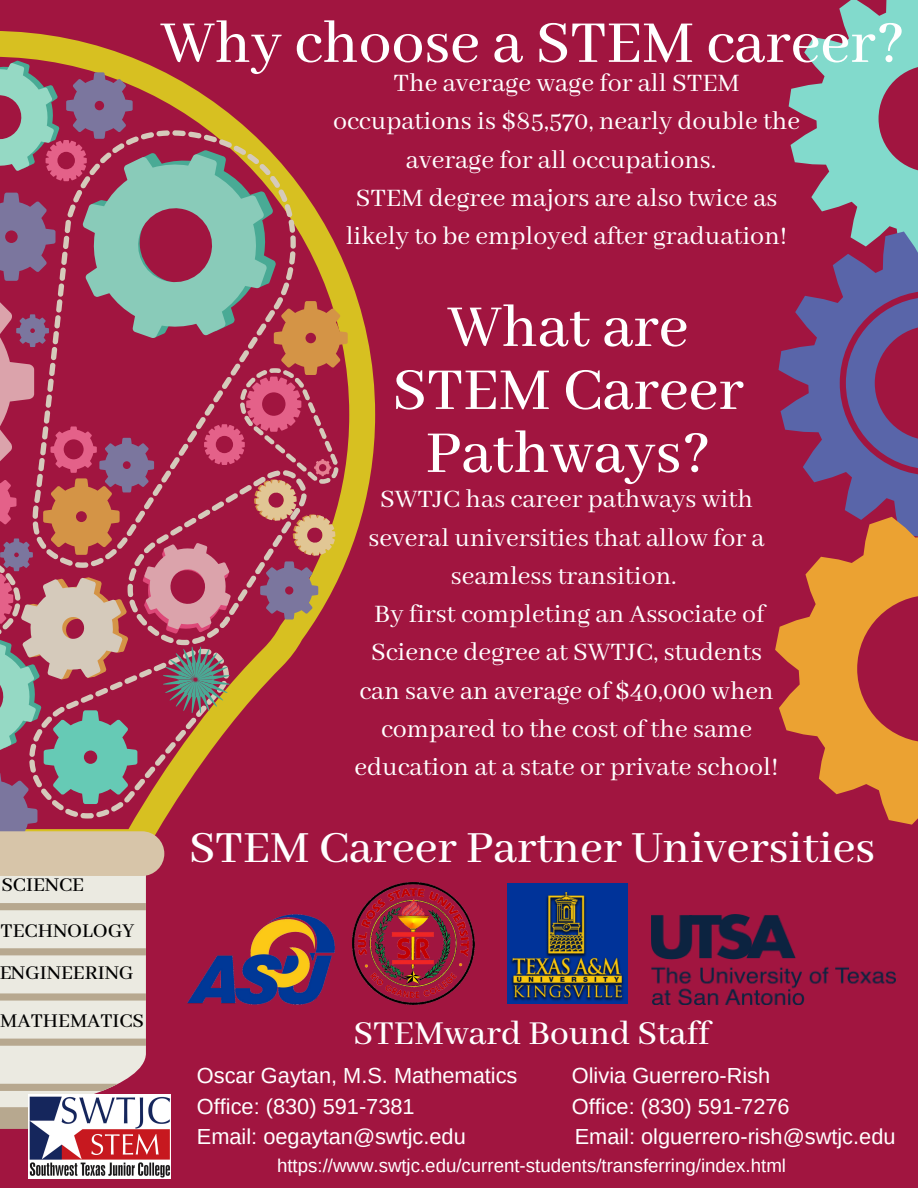
<style>
.page{position:relative;width:918px;height:1188px;background:#a11540}
.page>*{position:absolute;margin:0;border:0;box-sizing:border-box;transform-origin:0 0}
.t1{font:500 65.4px/63px "Abhaya Libre";color:#fff;text-align:center}
.t2{font:500 49.8px "Abhaya Libre";color:#fff}
.t3{font:500 37.35px "Abhaya Libre";color:#fff}
.t4{font:28.05px/38.2px "Abhaya Libre";color:#fff;text-align:center}
.t5{font:21.75px "Arimo";color:#fff}
.t6{font:500 21.75px/46.2px "Abhaya Libre";color:#000}
.t7{font:18.75px "Arimo";color:#fff}
</style>
<div class="page">
<svg style="left:0;top:31px;width:375px;height:525px"></svg>
<svg style="left:0;top:61px;width:348px;height:1068px"></svg>
<img style="left:28px;top:1095px;width:143px;height:84px">
<img style="left:651px;top:915px;width:245px;height:90px">
<img style="left:188px;top:886px;width:146px;height:147px">
<img style="left:352px;top:882px;width:123px;height:123px">
<svg style="left:779px;top:0;width:139px;height:513px"></svg>
<svg style="left:775px;top:513px;width:143px;height:312px"></svg>
<img style="left:507px;top:883px;width:121px;height:121px">
<h1 class="t1" style="left:161px;top:14px;width:746px">Why choose a STEM career?</h1>
<p class="t4" style="left:333px;top:65px;width:469px">The average wage for all STEM occupations is $85,570, nearly double the average for all occupations.<br>STEM degree majors are also twice as likely to be employed after graduation!</p>
<p class="t6" style="left:1px;top:862px;width:135px">SCIENCE<br>TECHNOLOGY</p>
<p class="t6" style="left:-1px;top:950px;width:136px">ENGINEERING</p>
<p class="t6" style="left:0;top:999px;width:145px">MATHEMATICS</p>
<h1 class="t1" style="left:392px;top:298px;width:353px">What are<br>STEM Career<br>Pathways?</h1>
<p class="t4" style="left:355px;top:481px;width:426px">SWTJC has career pathways with several universities that allow for a seamless transition.<br>By first completing an Associate of Science degree at SWTJC, students can save an average of $40,000 when compared to the cost of the same education at a state or private school!</p>
<h2 class="t2" style="left:189px;top:820px;width:688px">STEM Career Partner Universities</h2>
<h3 class="t3" style="left:354px;top:1013px;width:358px">STEMward Bound Staff</h3>
<p class="t5" style="left:197px;top:1064px;width:322px">Oscar Gaytan, M.S. Mathematics</p>
<p class="t5" style="left:572px;top:1064px;width:200px">Olivia Guerrero-Rish</p>
<p class="t5" style="left:197px;top:1094px;width:219px">Office: (830) 591-7381</p>
<p class="t5" style="left:572px;top:1094px;width:219px">Office: (830) 591-7276</p>
<p class="t5" style="left:197px;top:1124px;width:270px">Email: oegaytan@swtjc.edu</p>
<p class="t5" style="left:575px;top:1124px;width:322px">Email: olguerrero-rish@swtjc.edu</p>
<p class="t7" style="left:277px;top:1155px;width:510px">https://www.swtjc.edu/current-students/transferring/index.html</p>
</div>
